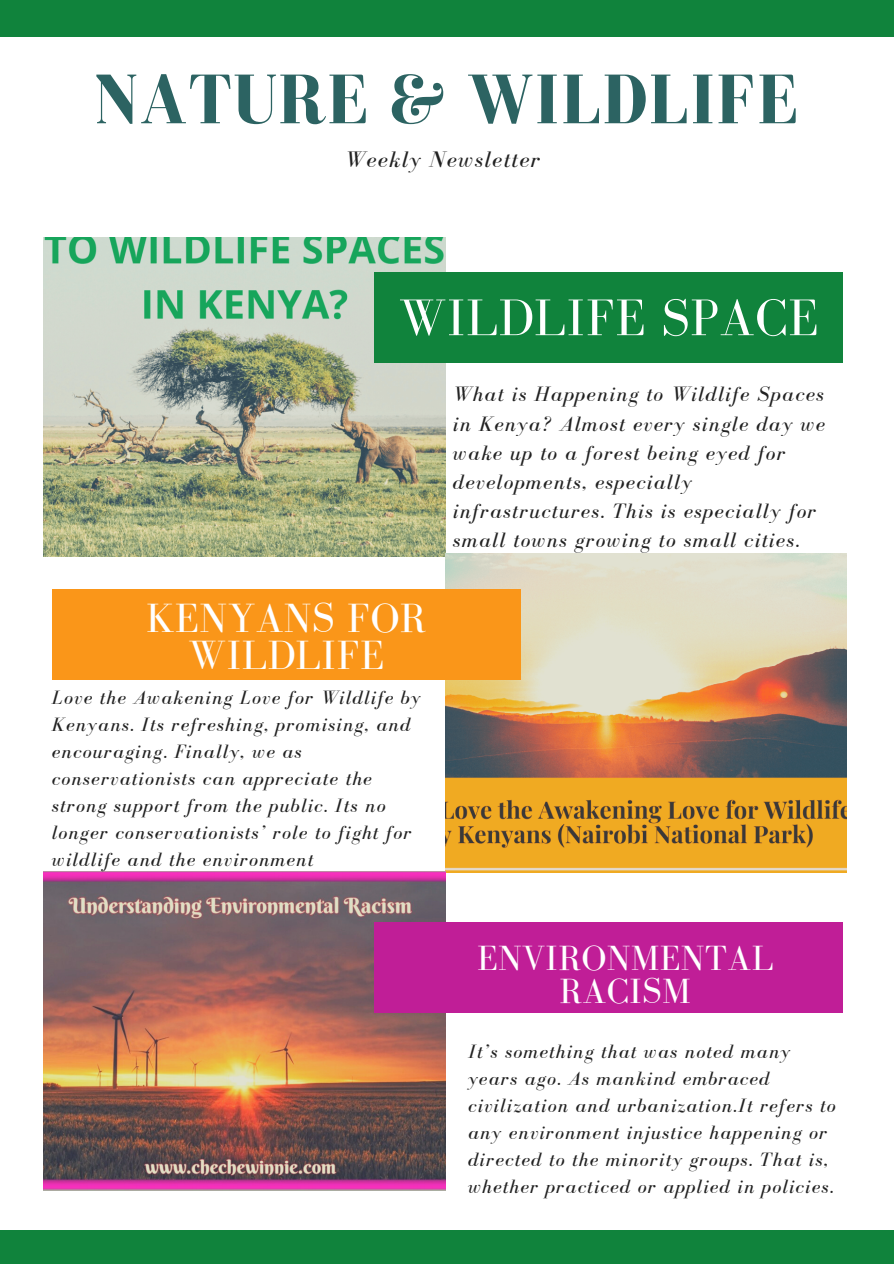
<style>
.page{position:relative;width:894px;height:1264px;background:#fff}
.page>*{position:absolute;margin:0;border:0;box-sizing:border-box;transform-origin:0 0}
.t1{font:700 72px "Bodoni FLF";letter-spacing:.01em;color:#2c6362}
.t2{font:52.95px "Bodoni FLF";letter-spacing:.01em;color:#fff}
.t3{font:42px/37.2px "Bodoni FLF";letter-spacing:.01em;color:#fff;text-align:center}
.t4{font:36px/32.7px "Bodoni FLF";letter-spacing:.01em;color:#fff;text-align:center}
.t5{font:italic 23.25px "Bodoni FLF";letter-spacing:.06em;color:#222}
.t6{font:italic 21.45px/29.1px "Bodoni FLF";letter-spacing:.06em;color:#222}
.t7{font:italic 19.8px/27px "Bodoni FLF";letter-spacing:.06em;color:#222}
</style>
<div class="page">
<div style="left:0;top:1230px;width:893px;height:33px;background:#10833c"></div>
<div style="left:0;top:0;width:893px;height:37px;background:#10833c"></div>
<img style="left:44px;top:237px;width:401px;height:319px">
<img style="left:445px;top:553px;width:401px;height:319px">
<img style="left:44px;top:871px;width:401px;height:319px">
<div style="left:374px;top:272px;width:468px;height:91px;background:#10833c"></div>
<div style="left:52px;top:589px;width:468px;height:90px;background:#fa9619"></div>
<div style="left:374px;top:922px;width:468px;height:90px;background:#c01e97"></div>
<h1 class="t1" style="left:94px;top:60px;width:705px">NATURE &amp; WILDLIFE</h1>
<p class="t5" style="left:344px;top:147px;width:197px">Weekly Newsletter</p>
<h2 class="t2" style="left:398px;top:289px;width:421px">WILDLIFE SPACE</h2>
<h3 class="t3" style="left:146px;top:598px;width:281px">KENYANS FOR<br>WILDLIFE</h3>
<p class="t7" style="left:52px;top:683px;width:370px">Love the Awakening Love for Wildlife by Kenyans. Its refreshing, promising, and encouraging. Finally, we as conservationists can appreciate the strong support from the public. Its no longer conservationists’ role to fight for wildlife and the environment</p>
<p class="t6" style="left:453px;top:380px;width:373px">What is Happening to Wildlife Spaces in Kenya? Almost every single day we wake up to a forest being eyed for developments, especially infrastructures. This is especially for small towns growing to small cities.</p>
<h3 class="t4" style="left:477px;top:941px;width:298px">ENVIRONMENTAL<br>RACISM</h3>
<p class="t7" style="left:468px;top:1037px;width:369px">It’s something that was noted many years ago. As mankind embraced civilization and urbanization.It refers to any environment injustice happening or directed to the minority groups. That is, whether practiced or applied in policies.</p>
</div>
